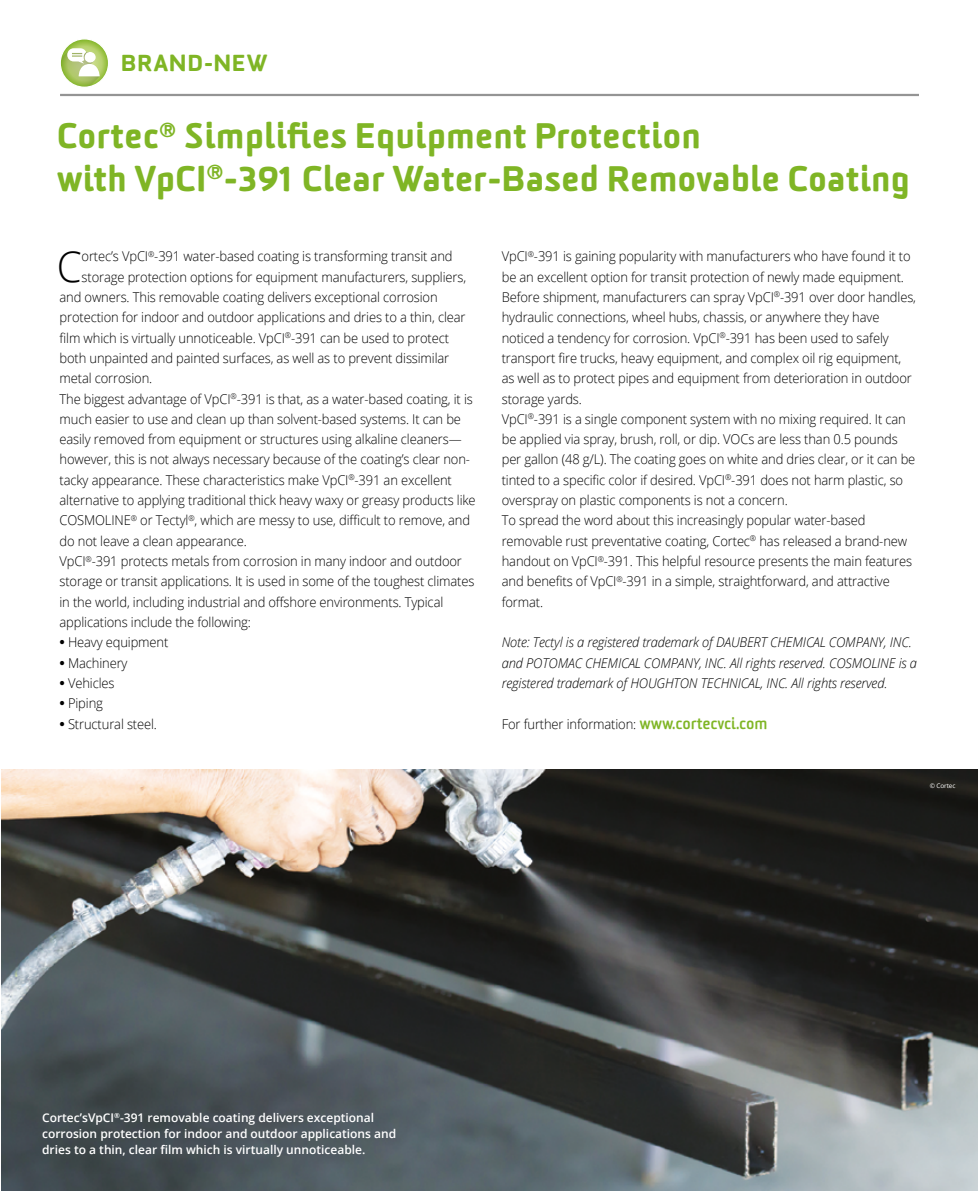
<style>
.page{position:relative;width:978px;height:1191px;background:#fff}
.page>*{position:absolute;margin:0;border:0;box-sizing:border-box;transform-origin:0 0}
.t1{font:300 42px "Open Sans";color:#000;scale:.96 1}
.t2{font:900 34.5px/42px "Sommet Rounded";color:#7fb525}
.t3{font:900 22.5px "Sommet Rounded";letter-spacing:.025em;color:#7fb525}
.t4{font:300 13.5px/20.2px "Open Sans";letter-spacing:-.01em;color:#000;scale:.96 1}
.t5{font:italic 300 13.5px/20.2px "Open Sans";letter-spacing:-.01em;color:#000;scale:.96 1}
.t6{font:600 12px/16.2px "Open Sans";color:#fff}
.t7{font:6.3px "Open Sans";letter-spacing:-.015em;color:#fff}
.s1{font-family:"Neo Sans Pro";font-weight:400}
.s2{font-family:"Sommet Rounded";font-weight:700;font-size:15.6px;color:#7fb525}
</style>
<div class="page">
<svg style="left:60px;top:39px;width:48px;height:48px"></svg>
<hr style="left:60px;top:94px;width:859px;height:2px;background:#949494">
<img style="left:1px;top:769px;width:977px;height:422px">
<h3 class="t3" style="left:121px;top:49px;width:148px">BRAND-NEW</h3>
<h2 class="t2" style="left:57px;top:116px;width:855px">Cortec<sup>®</sup> Simplifies Equipment Protection<br>with VpCI<sup>®</sup>-391 Clear Water-Based Removable Coating</h2>
<h1 class="t1" style="left:57px;top:238px;width:28px">C</h1>
<p class="t4" style="left:82px;top:246px;width:388px">ortec’s VpCI<sup>®</sup>-391 water-based coating is transforming transit and</p>
<p class="t4" style="left:82px;top:266px;width:402px">storage protection options for equipment manufacturers, suppliers,</p>
<p class="t4" style="left:60px;top:286px;width:395px">and owners. This removable coating delivers exceptional corrosion</p>
<p class="t4" style="left:60px;top:307px;width:424px">protection for indoor and outdoor applications and dries to a thin, clear</p>
<p class="t4" style="left:60px;top:327px;width:407px">film which is virtually unnoticeable. VpCI<sup>®</sup>-391 can be used to protect</p>
<p class="t4" style="left:60px;top:347px;width:408px">both unpainted and painted surfaces, as well as to prevent dissimilar</p>
<p class="t4" style="left:60px;top:368px;width:98px">metal corrosion.</p>
<p class="t4" style="left:60px;top:388px;width:432px">The biggest advantage of VpCI<sup>®</sup>-391 is that, as a water-based coating, it is</p>
<p class="t4" style="left:60px;top:408px;width:420px">much easier to use and clean up than solvent-based systems. It can be</p>
<p class="t4" style="left:60px;top:429px;width:420px">easily removed from equipment or structures using alkaline cleaners—</p>
<p class="t4" style="left:60px;top:449px;width:429px">however, this is not always necessary because of the coating’s clear non-</p>
<p class="t4" style="left:60px;top:469px;width:410px">tacky appearance. These characteristics make VpCI<sup>®</sup>-391 an excellent</p>
<p class="t4" style="left:60px;top:490px;width:435px">alternative to applying traditional thick heavy waxy or greasy products like</p>
<p class="t4" style="left:60px;top:510px;width:429px">COSMOLINE<sup>®</sup> or Tectyl<sup>®</sup>, which are messy to use, difficult to remove, and</p>
<p class="t4" style="left:60px;top:530px;width:197px">do not leave a clean appearance.</p>
<p class="t4" style="left:60px;top:550px;width:421px">VpCI<sup>®</sup>-391 protects metals from corrosion in many indoor and outdoor</p>
<p class="t4" style="left:60px;top:571px;width:434px">storage or transit applications. It is used in some of the toughest climates</p>
<p class="t4" style="left:60px;top:591px;width:401px">in the world, including industrial and offshore environments. Typical</p>
<p class="t4" style="left:60px;top:611px;width:201px">applications include the following:</p>
<p class="t4" style="left:60px;top:632px;width:115px"><span class="s1">•</span> Heavy equipment</p>
<p class="t4" style="left:60px;top:652px;width:72px"><span class="s1">•</span> Machinery</p>
<p class="t4" style="left:60px;top:672px;width:59px"><span class="s1">•</span> Vehicles</p>
<p class="t4" style="left:60px;top:693px;width:47px"><span class="s1">•</span> Piping</p>
<p class="t4" style="left:60px;top:713px;width:103px"><span class="s1">•</span> Structural steel.</p>
<p class="t4" style="left:502px;top:246px;width:433px">VpCI<sup>®</sup>-391 is gaining popularity with manufacturers who have found it to be an excellent option for transit protection of newly made equipment.<br>Before shipment, manufacturers can spray VpCI<sup>®</sup>-391 over door handles, hydraulic connections, wheel hubs, chassis, or anywhere they have noticed a tendency for corrosion. VpCI<sup>®</sup>-391 has been used to safely transport fire trucks, heavy equipment, and complex oil rig equipment, as well as to protect pipes and equipment from deterioration in outdoor storage yards.<br>VpCI<sup>®</sup>-391 is a single component system with no mixing required. It can be applied via spray, brush, roll, or dip. VOCs are less than 0.5 pounds per gallon (48 g/L). The coating goes on white and dries clear, or it can be tinted to a specific color if desired. VpCI<sup>®</sup>-391 does not harm plastic, so overspray on plastic components is not a concern.<br>To spread the word about this increasingly popular water-based removable rust preventative coating, Cortec<sup>®</sup> has released a brand-new handout on VpCI<sup>®</sup>-391. This helpful resource presents the main features and benefits of VpCI<sup>®</sup>-391 in a simple, straightforward, and attractive format.</p>
<p class="t5" style="left:502px;top:632px;width:434px">Note: Tectyl is a registered trademark of DAUBERT CHEMICAL COMPANY, INC. and POTOMAC CHEMICAL COMPANY, INC. All rights reserved. COSMOLINE is a registered trademark of HOUGHTON TECHNICAL, INC. All rights reserved.</p>
<p class="t4" style="left:502px;top:713px;width:278px">For further information: <span class="s2">www.cortecvci.com</span></p>
<p class="t7" style="left:930px;top:781px;width:27px">© Cortec</p>
<p class="t6" style="left:42px;top:1109px;width:356px">Cortec’sVpCI<sup>®</sup>-391 removable coating delivers exceptional corrosion protection for indoor and outdoor applications and dries to a thin, clear film which is virtually unnoticeable.</p>
</div>
